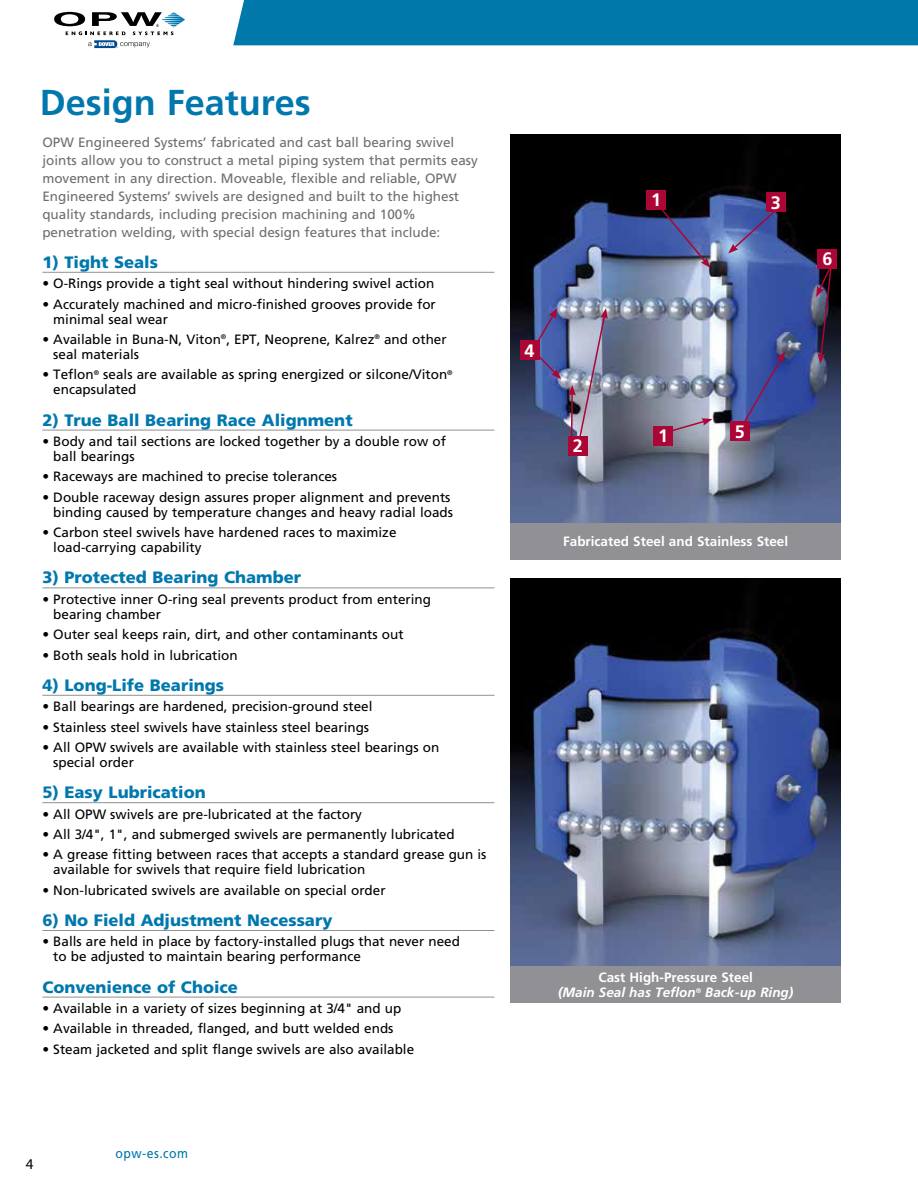
<style>
.page{position:relative;width:918px;height:1188px;background:#fff}
.page>*{position:absolute;margin:0;border:0;box-sizing:border-box;transform-origin:0 0}
.t1{font:700 36px "Frutiger LT Std";color:#0078ae}
.t2{font:700 18px "Frutiger LT Std";color:#fff}
.t3{font:900 16.5px "Frutiger LT Std";color:#0078ae}
.t4{font:15px "Myriad Pro";color:#000}
.t5{font:13.5px/15px "Frutiger LT Std";color:#000}
.t6{font:13.5px/18px "Frutiger LT Std";color:#6d6e71}
.t7{font:italic 700 13.5px/15px "Frutiger LT Std";color:#fff;text-align:center}
.t8{font:700 13.5px "Frutiger LT Std";color:#fff}
.t9{font:13.5px "Frutiger LT Std";letter-spacing:.04em;color:#0078a9;scale:.91 1}
.s1{font-weight:900;font-size:30px;color:#fff}
.s2{font-style:normal}
</style>
<div class="page">
<svg style="left:54px;top:12px;width:131px;height:36px"></svg>
<div style="left:233px;top:0;width:685px;height:45px;background:#0078a9"></div>
<img style="left:510px;top:135px;width:331px;height:388px">
<img style="left:510px;top:578px;width:331px;height:388px">
<hr style="left:42px;top:272px;width:452px;height:1px;background:#919195">
<hr style="left:42px;top:430px;width:452px;height:1px;background:#919195">
<hr style="left:42px;top:588px;width:452px;height:1px;background:#919195">
<hr style="left:42px;top:695px;width:452px;height:1px;background:#919195">
<hr style="left:42px;top:802px;width:452px;height:1px;background:#919195">
<hr style="left:42px;top:930px;width:452px;height:1px;background:#919195">
<hr style="left:42px;top:997px;width:452px;height:1px;background:#919195">
<svg style="left:728px;top:210px;width:48px;height:44px;background:#5466ab"></svg>
<div style="left:766px;top:192px;width:20px;height:20px;background:#ab0635"></div>
<img style="left:568px;top:308px;width:40px;height:143px">
<div style="left:568px;top:436px;width:20px;height:19px;background:#ab0635"></div>
<svg style="left:535px;top:352px;width:26px;height:27px"></svg>
<svg style="left:535px;top:308px;width:22px;height:37px"></svg>
<div style="left:520px;top:340px;width:20px;height:20px;background:#ab0635"></div>
<svg style="left:659px;top:418px;width:54px;height:18px"></svg>
<div style="left:653px;top:426px;width:20px;height:19px;background:#ab0635"></div>
<svg style="left:739px;top:351px;width:46px;height:80px;background:#3e4f9c"></svg>
<div style="left:730px;top:422px;width:20px;height:19px;background:#ab0635"></div>
<svg style="left:816px;top:260px;width:19px;height:104px;background:#36263c"></svg>
<div style="left:817px;top:249px;width:20px;height:19px;background:#ab0635"></div>
<svg style="left:658px;top:205px;width:52px;height:63px;background:#454e81"></svg>
<div style="left:646px;top:190px;width:20px;height:19px;background:#ab0635"></div>
<div style="left:510px;top:966px;width:331px;height:37px;background:#919195"></div>
<div style="left:510px;top:523px;width:331px;height:37px;background:#919195"></div>
<h1 class="t1" style="left:40px;top:81px;width:288px">Design Features<span class="s1">s</span></h1>
<p class="t6" style="left:42px;top:133px;width:437px">OPW Engineered Systems’ fabricated and cast ball bearing swivel joints allow you to construct a metal piping system that permits easy movement in any direction. Moveable, flexible and reliable, OPW Engineered Systems’ swivels are designed and built to the highest quality standards, including precision machining and 100% penetration welding, with special design features that include:</p>
<p class="t3" style="left:42px;top:252px;width:117px">1) Tight Seals</p>
<p class="t5" style="left:42px;top:276px;width:393px">• O-Rings provide a tight seal without hindering swivel action</p>
<p class="t5" style="left:53px;top:296px;width:384px;text-indent:-11px">• Accurately machined and micro-finished grooves provide for minimal seal wear</p>
<p class="t5" style="left:53px;top:332px;width:395px;text-indent:-11px">• Available in Buna-N, Viton<sup>®</sup>, EPT, Neoprene, Kalrez<sup>®</sup> and other seal materials</p>
<p class="t5" style="left:53px;top:367px;width:401px;text-indent:-11px">• Teflon<sup>®</sup> seals are available as spring energized or silcone/Viton<sup>® </sup>encapsulated</p>
<p class="t3" style="left:42px;top:410px;width:312px">2) True Ball Bearing Race Alignment</p>
<p class="t5" style="left:53px;top:434px;width:394px;text-indent:-11px">• Body and tail sections are locked together by a double row of ball bearings</p>
<p class="t5" style="left:42px;top:469px;width:296px">• Raceways are machined to precise tolerances</p>
<p class="t5" style="left:42px;top:490px;width:412px;text-align:right">• Double raceway design assures proper alignment and prevents binding caused by temperature changes and heavy radial loads</p>
<p class="t5" style="left:53px;top:525px;width:345px;text-indent:-11px">• Carbon steel swivels have hardened races to maximize load-carrying capability</p>
<p class="t3" style="left:42px;top:568px;width:260px">3) Protected Bearing Chamber</p>
<p class="t5" style="left:53px;top:592px;width:379px;text-indent:-11px">• Protective inner O-ring seal prevents product from entering bearing chamber</p>
<p class="t5" style="left:42px;top:627px;width:363px">• Outer seal keeps rain, dirt, and other contaminants out</p>
<p class="t5" style="left:42px;top:647px;width:197px">• Both seals hold in lubrication</p>
<p class="t3" style="left:42px;top:675px;width:183px">4) Long-Life Bearings</p>
<p class="t5" style="left:42px;top:699px;width:332px">• Ball bearings are hardened, precision-ground steel</p>
<p class="t5" style="left:42px;top:719px;width:328px">• Stainless steel swivels have stainless steel bearings</p>
<p class="t5" style="left:53px;top:740px;width:388px;text-indent:-11px">• All OPW swivels are available with stainless steel bearings on special order</p>
<p class="t3" style="left:42px;top:782px;width:165px">5) Easy Lubrication</p>
<p class="t5" style="left:42px;top:806px;width:321px">• All OPW swivels are pre-lubricated at the factory</p>
<p class="t5" style="left:42px;top:827px;width:414px">• All 3/4", 1", and submerged swivels are permanently lubricated</p>
<p class="t5" style="left:53px;top:847px;width:435px;text-indent:-11px">• A grease fitting between races that accepts a standard grease gun is available for swivels that require field lubrication</p>
<p class="t5" style="left:42px;top:883px;width:345px">• Non-lubricated swivels are available on special order</p>
<p class="t3" style="left:42px;top:910px;width:292px">6) No Field Adjustment Necessary</p>
<p class="t5" style="left:53px;top:934px;width:408px;text-indent:-11px">• Balls are held in place by factory-installed plugs that never need to be adjusted to maintain bearing performance</p>
<p class="t3" style="left:42px;top:977px;width:197px">Convenience of Choice</p>
<p class="t5" style="left:42px;top:1001px;width:361px">• Available in a variety of sizes beginning at 3/4" and up</p>
<p class="t5" style="left:42px;top:1021px;width:353px">• Available in threaded, flanged, and butt welded ends</p>
<p class="t5" style="left:42px;top:1042px;width:373px">• Steam jacketed and split flange swivels are also available</p>
<p class="t4" style="left:26px;top:1156px;width:9px">4</p>
<p class="t9" style="left:116px;top:1146px;width:81px">opw-es.com</p>
<h2 class="t2" style="left:651px;top:190px;width:12px">1</h2>
<h2 class="t2" style="left:771px;top:192px;width:12px">3</h2>
<h2 class="t2" style="left:525px;top:340px;width:12px">4</h2>
<h2 class="t2" style="left:573px;top:436px;width:12px">2</h2>
<h2 class="t2" style="left:658px;top:425px;width:12px">1</h2>
<h2 class="t2" style="left:735px;top:421px;width:12px">5</h2>
<p class="t8" style="left:563px;top:534px;width:227px">Fabricated Steel and Stainless Steel</p>
<h2 class="t2" style="left:822px;top:248px;width:12px">6</h2>
<p class="t7" style="left:558px;top:970px;width:237px"><span class="s2">Cast High-Pressure Steel<br></span>(Main Seal has Teflon<sup>®</sup> Back-up Ring)</p>
</div>
